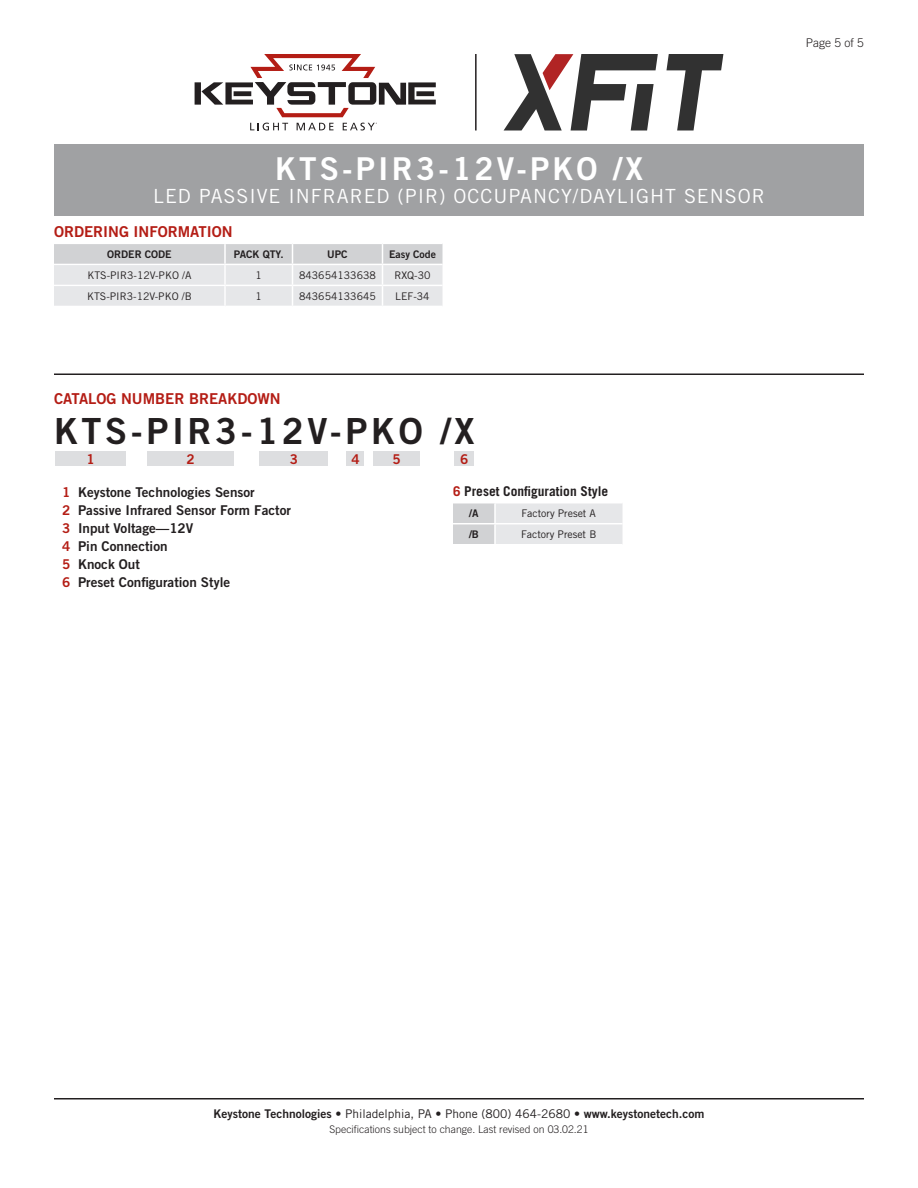
<style>
.page{position:relative;width:918px;height:1188px;background:#fff}
.page>*{position:absolute;margin:0;border:0;box-sizing:border-box;transform-origin:0 0}
.CatalogNumber{font:36px "Trade Gothic Bold Two";letter-spacing:.1em;color:#231f20}
.Title_Instruction{font:31.5px "Trade Gothic Bold Two";letter-spacing:.1em;color:#fff}
.SubTitle{font:19.5px "Trade Gothic";letter-spacing:.05em;color:#fff}
.Heading_01{font:15px "Trade Gothic Bold Two";color:#b41d15}
.Catalog_Key{font:13.5px "Trade Gothic Bold Two";color:#231f20}
.Catalog_Key_Table_He{font:700 13.5px "Trade Gothic";color:#231f20}
.Catalog_BarNumber{font:13.5px "Trade Gothic Bold Two";color:#b41d15}
.t1{font:12px "Trade Gothic Bold Two";color:#231f20}
.Page{font:300 12px "Trade Gothic";color:#231f20}
.Table_Text{font:10.5px "Trade Gothic";color:#231f20}
.Rev{font:300 10.5px "Trade Gothic";color:#231f20}
.Table_Header{font:10.5px "Trade Gothic Bold Two";color:#231f20}
.Table_Text-2{font:10.5px "Trade Gothic Bold Two";color:#231f20}
.s1{color:#b41d15}
.s2{font-family:"Trade Gothic"}
</style>
<div class="page">
<hr style="left:54px;top:1098px;width:810px;height:2px;background:#231f20">
<hr style="left:475px;top:54px;width:2px;height:76px;background:#231f20">
<svg style="left:195px;top:54px;width:241px;height:63px"></svg>
<svg style="left:250px;top:123px;width:38px;height:7px"></svg>
<svg style="left:297px;top:123px;width:36px;height:7px"></svg>
<svg style="left:343px;top:123px;width:34px;height:7px"></svg>
<svg style="left:504px;top:54px;width:219px;height:76px"></svg>
<div style="left:54px;top:144px;width:810px;height:72px;background:#a0a1a3"></div>
<svg style="left:54px;top:244px;width:388px;height:62px;background:#e0e1e3"></svg>
<hr style="left:224px;top:264px;width:68px;height:1px;background:#fff">
<hr style="left:226px;top:285px;width:66px;height:1px;background:#fff">
<hr style="left:54px;top:374px;width:810px;height:1px;background:#231f20">
<div style="left:56px;top:452px;width:70px;height:14px;background:#dddee0"></div>
<div style="left:374px;top:452px;width:46px;height:14px;background:#dddee0"></div>
<div style="left:454px;top:452px;width:20px;height:14px;background:#dddee0"></div>
<div style="left:147px;top:452px;width:87px;height:14px;background:#dddee0"></div>
<div style="left:260px;top:452px;width:68px;height:14px;background:#dddee0"></div>
<div style="left:346px;top:452px;width:18px;height:14px;background:#dddee0"></div>
<svg style="left:453px;top:503px;width:169px;height:41px;background:#e1e2e4"></svg>
<hr style="left:494px;top:503px;width:2px;height:20px;background:#fff">
<hr style="left:494px;top:524px;width:2px;height:20px;background:#fff">
<hr style="left:453px;top:523px;width:42px;height:1px;background:#fff">
<hr style="left:495px;top:523px;width:127px;height:1px;background:#fff">
<p class="Title_Instruction" style="left:275px;top:149px;width:369px">KTS-PIR3-12V-PKO /X</p>
<p class="SubTitle" style="left:153px;top:184px;width:613px">LED PASSIVE INFRARED (PIR) OCCUPANCY/DAYLIGHT SENSOR</p>
<p class="Heading_01" style="left:54px;top:222px;width:180px">ORDERING INFORMATION</p>
<p class="Table_Header" style="left:107px;top:248px;width:66px">ORDER CODE</p>
<p class="Table_Header" style="left:234px;top:248px;width:51px">PACK QTY.</p>
<p class="Table_Header" style="left:327px;top:248px;width:22px">UPC</p>
<p class="Table_Header" style="left:389px;top:248px;width:48px">Easy Code</p>
<p class="Table_Text" style="left:87px;top:269px;width:106px">KTS-PIR3-12V-PKO /A</p>
<p class="Table_Text" style="left:256px;top:269px;width:8px">1</p>
<p class="Table_Text" style="left:299px;top:269px;width:78px">843654133638</p>
<p class="Table_Text" style="left:394px;top:269px;width:38px">RXQ-30</p>
<p class="Table_Text" style="left:87px;top:290px;width:106px">KTS-PIR3-12V-PKO /B</p>
<p class="Table_Text" style="left:256px;top:290px;width:8px">1</p>
<p class="Table_Text" style="left:299px;top:290px;width:78px">843654133645</p>
<p class="Table_Text" style="left:395px;top:290px;width:36px">LEF-34</p>
<p class="Heading_01" style="left:54px;top:389px;width:228px">CATALOG NUMBER BREAKDOWN</p>
<p class="CatalogNumber" style="left:54px;top:409px;width:422px">KTS-PIR3-12V-PKO /X</p>
<p class="Catalog_BarNumber" style="left:87px;top:451px;width:10px">1</p>
<p class="Catalog_BarNumber" style="left:186px;top:451px;width:10px">2</p>
<p class="Catalog_BarNumber" style="left:290px;top:451px;width:10px">3</p>
<p class="Catalog_BarNumber" style="left:351px;top:451px;width:10px">4</p>
<p class="Catalog_BarNumber" style="left:393px;top:451px;width:10px">5</p>
<p class="Catalog_BarNumber" style="left:460px;top:451px;width:10px">6</p>
<p class="Catalog_Key" style="left:62px;top:484px;width:194px"><span class="s1">1</span> Keystone Technologies Sensor</p>
<p class="Catalog_Key" style="left:62px;top:502px;width:230px"><span class="s1">2</span> Passive Infrared Sensor Form Factor</p>
<p class="Catalog_Key" style="left:62px;top:520px;width:133px"><span class="s1">3</span> Input Voltage—12V</p>
<p class="Catalog_Key" style="left:62px;top:538px;width:107px"><span class="s1">4</span> Pin Connection</p>
<p class="Catalog_Key" style="left:62px;top:556px;width:79px"><span class="s1">5</span> Knock Out</p>
<p class="Catalog_Key" style="left:62px;top:574px;width:169px"><span class="s1">6</span> Preset Configuration Style</p>
<p class="Catalog_Key_Table_He" style="left:453px;top:483px;width:157px"><span class="s1">6</span> Preset Configuration Style</p>
<p class="Table_Text-2" style="left:469px;top:507px;width:11px">/A</p>
<p class="Table_Text" style="left:521px;top:507px;width:76px">Factory Preset A</p>
<p class="Table_Text-2" style="left:469px;top:528px;width:11px">/B</p>
<p class="Table_Text" style="left:521px;top:528px;width:77px">Factory Preset B</p>
<p class="Page" style="left:806px;top:36px;width:60px">Page 5 of 5</p>
<p class="t1" style="left:214px;top:1106px;width:492px">Keystone Technologies <span class="s2">• Philadelphia, PA • Phone (800) 464-2680 •</span> www.keystonetech.com</p>
<p class="Rev" style="left:329px;top:1123px;width:261px">Specifications subject to change. Last revised on 03.02.21</p>
</div>
